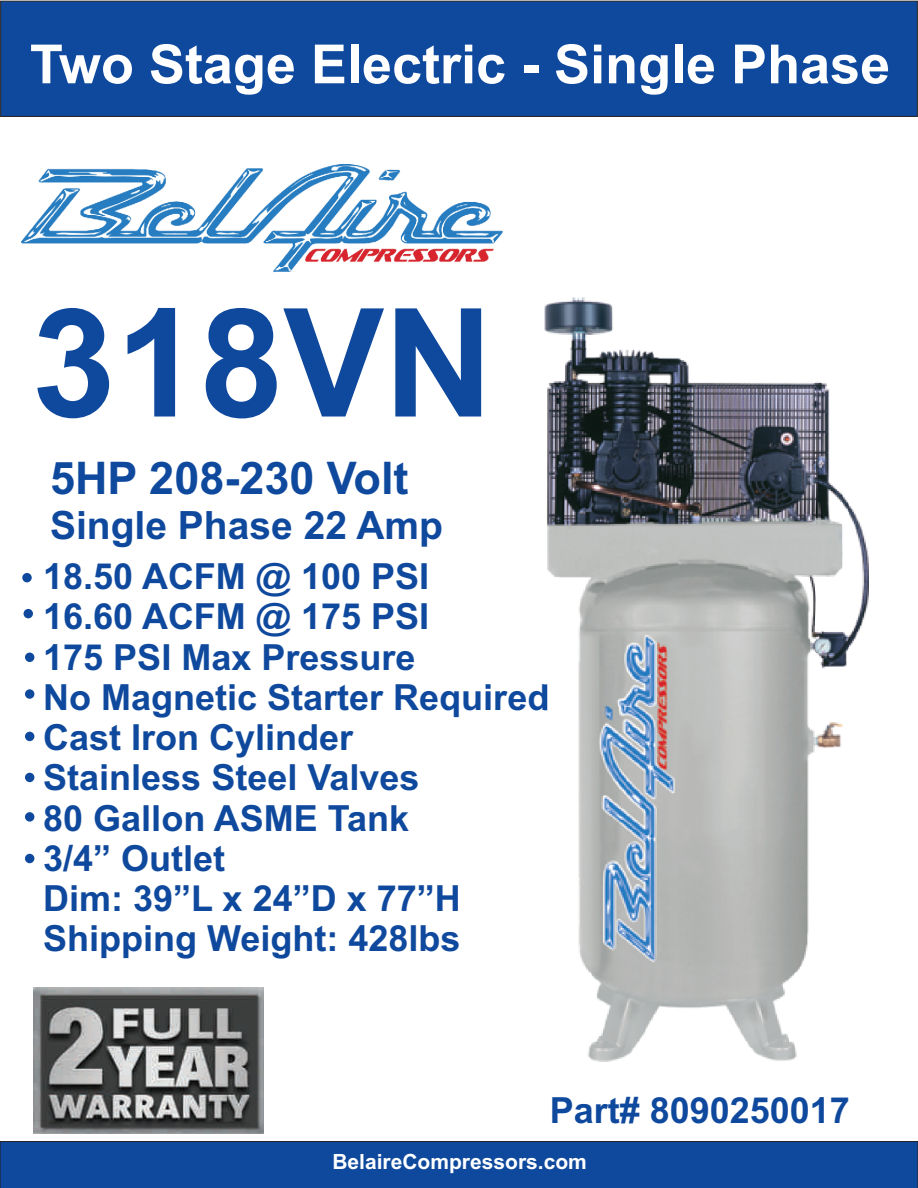
<style>
.page{position:relative;width:918px;height:1188px;background:#fff}
.page>*{position:absolute;margin:0;border:0;box-sizing:border-box;transform-origin:0 0}
.t1{font:700 151.05px "Arial";color:#0f499d}
.t2{font:700 54px "Arial";color:#fff}
.t3{font:700 45px "Arial";color:#0f499d}
.t4{font:700 39px "Arial";color:#0f499d}
.t5{font:700 36px/40.2px "Arial";color:#0f499d}
.t6{font:700 21px "Arial";color:#fff}
</style>
<div class="page">
<div style="left:0;top:1px;width:918px;height:116px;background:#0f499d"></div>
<div style="left:0;top:1141px;width:918px;height:47px;background:#0f499d"></div>
<img style="left:21px;top:164px;width:482px;height:108px">
<img style="left:34px;top:987px;width:230px;height:147px">
<div style="left:19px;top:570px;width:16px;height:15px;background:#0f499d;border:3px solid #fff;border-radius:50%"></div>
<div style="left:22px;top:851px;width:15px;height:15px;background:#0f499d;border:3px solid #fff;border-radius:50%"></div>
<div style="left:22px;top:809px;width:15px;height:16px;background:#0f499d;border:3px solid #fff;border-radius:50%"></div>
<div style="left:22px;top:770px;width:15px;height:15px;background:#0f499d;border:3px solid #fff;border-radius:50%"></div>
<div style="left:22px;top:729px;width:15px;height:15px;background:#0f499d;border:3px solid #fff;border-radius:50%"></div>
<div style="left:22px;top:686px;width:15px;height:16px;background:#0f499d;border:3px solid #fff;border-radius:50%"></div>
<div style="left:22px;top:650px;width:15px;height:15px;background:#0f499d;border:3px solid #fff;border-radius:50%"></div>
<div style="left:21px;top:606px;width:15px;height:15px;background:#0f499d;border:3px solid #fff;border-radius:50%"></div>
<img style="left:545px;top:298px;width:324px;height:763px">
<h2 class="t2" style="left:30px;top:44px;width:862px">Two Stage Electric - Single Phase</h2>
<h1 class="t1" style="left:32px;top:307px;width:463px">318VN</h1>
<p class="t3" style="left:50px;top:461px;width:360px">5HP 208-230 Volt</p>
<p class="t4" style="left:50px;top:511px;width:395px">Single Phase 22 Amp</p>
<p class="t5" style="left:43px;top:560px;width:508px">18.50 ACFM @ 100 PSI<br>16.60 ACFM @ 175 PSI<br>175 PSI Max Pressure<br>No Magnetic Starter Required<br>Cast Iron Cylinder<br>Stainless Steel Valves<br>80 Gallon ASME Tank<br>3/4” Outlet<br>Dim: 39”L x 24”D x 77”H<br>Shipping Weight: 428lbs</p>
<p class="t5" style="left:550px;top:1094px;width:302px">Part# 8090250017</p>
<p class="t6" style="left:332px;top:1154px;width:256px">BelaireCompressors.com</p>
</div>
